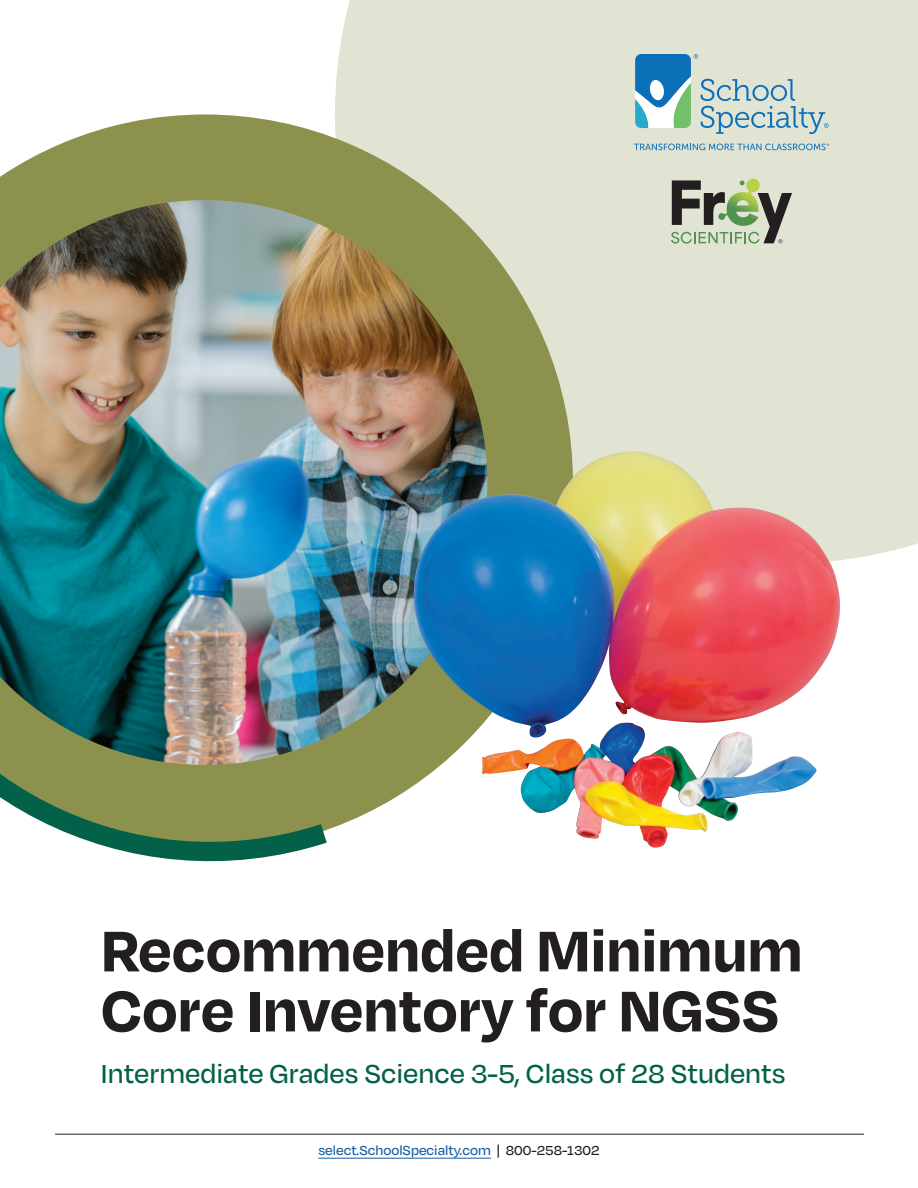
<style>
.page{position:relative;width:918px;height:1188px;background:#fff}
.page>*{position:absolute;margin:0;border:0;box-sizing:border-box;transform-origin:0 0}
.t1{font:700 66px/60px "Degular";color:#231f20}
.t2{font:500 30px "Degular";color:#036149}
.t3{font:500 15px "Degular";color:#175d9e}
.s1{color:#231f20}
</style>
<div class="page">
<div style="left:335px;top:0;width:583px;height:560px;background:#e2e4d3"></div>
<svg style="left:0;top:114px;width:573px;height:708px;background:#b6ba8e"></svg>
<svg style="left:635px;top:54px;width:194px;height:80px;background:#aecacc"></svg>
<svg style="left:634px;top:144px;width:195px;height:6px"></svg>
<svg style="left:0;top:765px;width:348px;height:97px"></svg>
<img style="left:0;top:200px;width:487px;height:565px">
<img style="left:414px;top:452px;width:427px;height:362px">
<svg style="left:671px;top:179px;width:121px;height:65px;background:#9ea78e"></svg>
<hr style="left:55px;top:1134px;width:809px;height:1px;background:#231f20">
<hr style="left:318px;top:1158px;width:173px;height:1px;background:#175d9e">
<p class="t1" style="left:101px;top:917px;width:703px">Recommended Minimum<br>Core Inventory for NGSS</p>
<p class="t2" style="left:101px;top:1056px;width:686px">Intermediate Grades Science 3-5, Class of 28 Students</p>
<p class="t3" style="left:318px;top:1141px;width:283px">select.SchoolSpecialty.com <span class="s1">| 800-258-1302</span></p>
</div>
